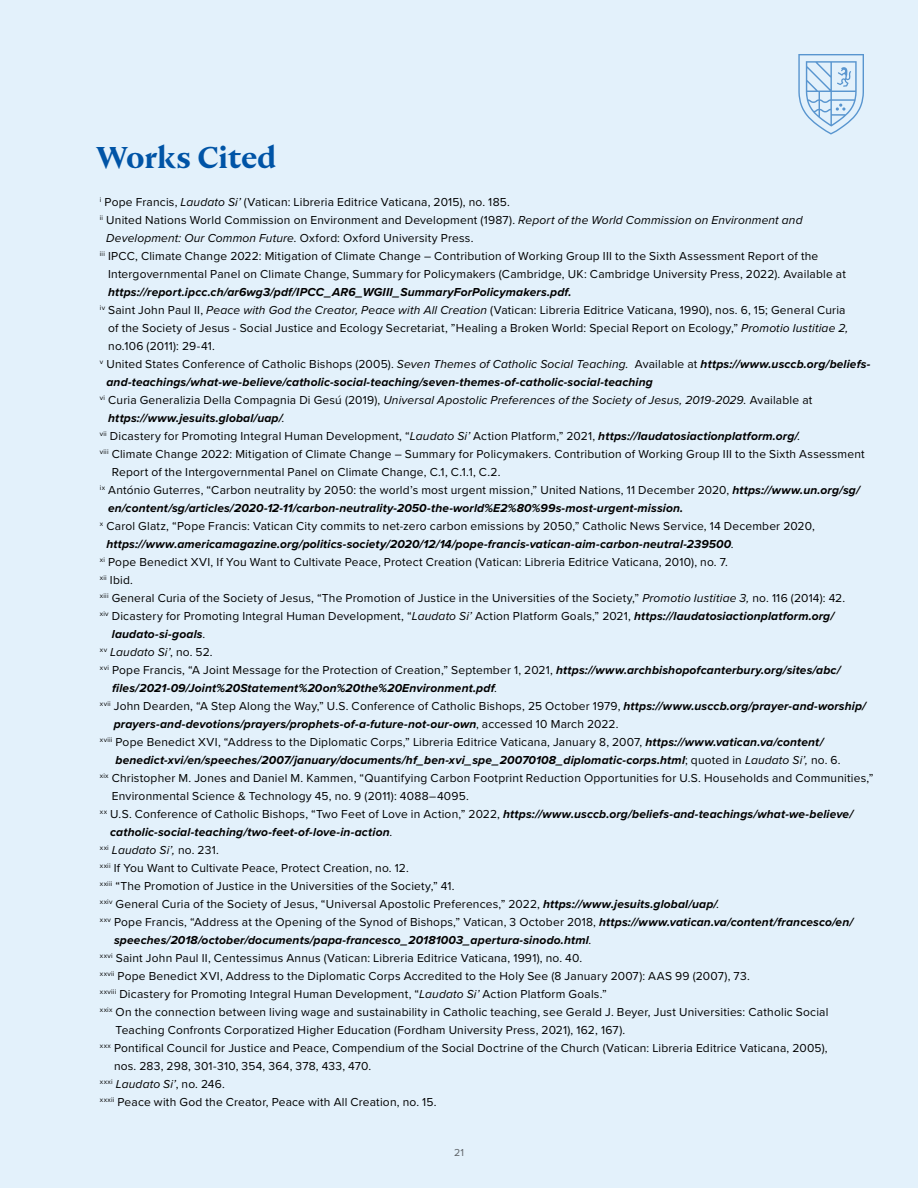
<style>
.page{position:relative;width:918px;height:1188px;background:#fff}
.page>*{position:absolute;margin:0;border:0;box-sizing:border-box;transform-origin:0 0}
.t1{font:600 30px "Nocturne Serif";letter-spacing:-.01em;color:#0054a6}
.t2{font:12px "Proxima Nova";letter-spacing:.015em;color:#000}
.t3{font:italic 700 12px "Proxima Nova";letter-spacing:.015em;color:#000}
.t4{font:italic 12px "Proxima Nova";letter-spacing:.01em;color:#000}
.t5{font:10.5px "Proxima Nova";color:#5e6367}
.s1{font-style:italic}
.s2{font-weight:700;font-style:italic}
.s3{font-style:normal}
.s4{font-weight:400;font-style:normal}
.s5{font-weight:400}
</style>
<div class="page">
<div style="left:1px;top:0;width:917px;height:1188px;background:#e3f1fb"></div>
<svg style="left:798px;top:54px;width:66px;height:81px"></svg>
<h1 class="t1" style="left:96px;top:138px;width:182px">Works Cited</h1>
<p class="t2" style="left:100px;top:195px;width:411px"><sup>i</sup> Pope Francis, <span class="s1">Laudato Si’</span> (Vatican: Libreria Editrice Vaticana, 2015), no. 185.</p>
<p class="t2" style="left:100px;top:213px;width:704px"><sup>ii</sup> United Nations World Commission on Environment and Development (1987). <span class="s1">Report of the World Commission on Environment and</span></p>
<p class="t2" style="left:106px;top:231px;width:369px"><span class="s1">Development: Our Common Future.</span> Oxford: Oxford University Press.</p>
<p class="t2" style="left:100px;top:249px;width:720px"><sup>iii</sup> IPCC, Climate Change 2022: Mitigation of Climate Change – Contribution of Working Group III to the Sixth Assessment Report of the</p>
<p class="t2" style="left:108px;top:267px;width:739px">Intergovernmental Panel on Climate Change, Summary for Policymakers (Cambridge, UK: Cambridge University Press, 2022). Available at</p>
<p class="t3" style="left:108px;top:285px;width:465px">https://report.ipcc.ch/ar6wg3/pdf/IPCC_AR6_WGIII_SummaryForPolicymakers.pdf.</p>
<p class="t2" style="left:100px;top:303px;width:747px"><sup>iv</sup> Saint John Paul II, <span class="s1">Peace with God the Creator, Peace with All Creation</span> (Vatican: Libreria Editrice Vaticana, 1990), nos. 6, 15; General Curia</p>
<p class="t2" style="left:108px;top:321px;width:742px">of the Society of Jesus - Social Justice and Ecology Secretariat, ”Healing a Broken World: Special Report on Ecology,” <span class="s1">Promotio Iustitiae 2,</span></p>
<p class="t2" style="left:108px;top:339px;width:108px">no.106 (2011): 29-41.</p>
<p class="t2" style="left:100px;top:357px;width:772px"><sup>v</sup> United States Conference of Catholic Bishops (2005). <span class="s1">Seven Themes of Catholic Social Teaching.</span> Available at <span class="s2">https://www.usccb.org/beliefs-</span></p>
<p class="t3" style="left:106px;top:375px;width:548px">and-teachings/what-we-believe/catholic-social-teaching/seven-themes-of-catholic-social-teaching</p>
<p class="t4" style="left:100px;top:393px;width:714px"><sup>vi</sup> <span class="s3">Curia Generalizia Della Compagnia Di Gesú (2019),</span> Universal Apostolic Preferences of the Society of Jesus, 2019-2029. <span class="s3">Available at</span></p>
<p class="t3" style="left:108px;top:411px;width:177px">https://www.jesuits.global/uap/<span class="s4">.</span></p>
<p class="t2" style="left:100px;top:429px;width:702px"><sup>vii</sup> Dicastery for Promoting Integral Human Development, “<span class="s1">Laudato Si’</span> Action Platform,” 2021, <span class="s2">https://laudatosiactionplatform.org/</span>.</p>
<p class="t2" style="left:100px;top:447px;width:766px"><sup>viii</sup> Climate Change 2022: Mitigation of Climate Change – Summary for Policymakers. Contribution of Working Group III to the Sixth Assessment</p>
<p class="t2" style="left:112px;top:465px;width:390px">Report of the Intergovernmental Panel on Climate Change, C.1, C.1.1, C.2.</p>
<p class="t2" style="left:100px;top:483px;width:762px"><sup>ix</sup> António Guterres, “Carbon neutrality by 2050: the world’s most urgent mission,” United Nations, 11 December 2020, <span class="s2">https://www.un.org/sg/</span></p>
<p class="t3" style="left:108px;top:501px;width:577px">en/content/sg/articles/2020-12-11/carbon-neutrality-2050-the-world%E2%80%99s-most-urgent-mission.</p>
<p class="t2" style="left:100px;top:519px;width:716px"><sup>x</sup> Carol Glatz, “Pope Francis: Vatican City commits to net-zero carbon emissions by 2050,” Catholic News Service, 14 December 2020,</p>
<p class="t3" style="left:106px;top:537px;width:629px">https://www.americamagazine.org/politics-society/2020/12/14/pope-francis-vatican-aim-carbon-neutral-239500<span class="s4">.</span></p>
<p class="t2" style="left:100px;top:555px;width:630px"><sup>xi</sup> Pope Benedict XVI, If You Want to Cultivate Peace, Protect Creation (Vatican: Libreria Editrice Vaticana, 2010), no. 7.</p>
<p class="t2" style="left:100px;top:573px;width:35px"><sup>xii</sup> Ibid.</p>
<p class="t2" style="left:100px;top:591px;width:747px"><sup>xiii</sup> General Curia of the Society of Jesus, “The Promotion of Justice in the Universities of the Society,” <span class="s1">Promotio Iustitiae 3,</span> no. 116 (2014): 42.</p>
<p class="t2" style="left:100px;top:609px;width:736px"><sup>xiv</sup> Dicastery for Promoting Integral Human Development, “<span class="s1">Laudato Si’</span> Action Platform Goals,” 2021, <span class="s2">https://laudatosiactionplatform.org/</span></p>
<p class="t3" style="left:112px;top:627px;width:95px">laudato-si-goals<span class="s4">.</span></p>
<p class="t4" style="left:100px;top:645px;width:114px"><sup>xv</sup> Laudato Si’<span class="s3">, no. 52.</span></p>
<p class="t2" style="left:100px;top:663px;width:743px"><sup>xvi</sup> Pope Francis, “A Joint Message for the Protection of Creation,” September 1, 2021, <span class="s2">https://www.archbishopofcanterbury.org/sites/abc/</span></p>
<p class="t3" style="left:112px;top:681px;width:386px">files/2021-09/Joint%20Statement%20on%20the%20Environment.pdf<span class="s4">.</span></p>
<p class="t2" style="left:100px;top:699px;width:768px"><sup>xvii</sup> John Dearden, “A Step Along the Way,” U.S. Conference of Catholic Bishops, 25 October 1979, <span class="s2">https://www.usccb.org/prayer-and-worship/</span></p>
<p class="t3" style="left:114px;top:717px;width:506px">prayers-and-devotions/prayers/prophets-of-a-future-not-our-own<span class="s4">, accessed 10 March 2022.</span></p>
<p class="t2" style="left:100px;top:735px;width:725px"><sup>xviii</sup> Pope Benedict XVI, “Address to the Diplomatic Corps,” Libreria Editrice Vaticana, January 8, 2007, <span class="s2">https://www.vatican.va/content/</span></p>
<p class="t3" style="left:116px;top:753px;width:727px">benedict-xvi/en/speeches/2007/january/documents/hf_ben-xvi_spe_20070108_diplomatic-corps.html<span class="s4">; quoted in</span> <span class="s5">Laudato Si’,</span> <span class="s4">no. 6.</span></p>
<p class="t2" style="left:100px;top:771px;width:775px"><sup>xix</sup> Christopher M. Jones and Daniel M. Kammen, “Quantifying Carbon Footprint Reduction Opportunities for U.S. Households and Communities,”</p>
<p class="t2" style="left:112px;top:789px;width:359px">Environmental Science &amp; Technology 45, no. 9 (2011): 4088–4095.</p>
<p class="t2" style="left:100px;top:807px;width:755px"><sup>xx</sup> U.S. Conference of Catholic Bishops, “Two Feet of Love in Action,” 2022, <span class="s2">https://www.usccb.org/beliefs-and-teachings/what-we-believe/</span></p>
<p class="t3" style="left:110px;top:825px;width:284px">catholic-social-teaching/two-feet-of-love-in-action<span class="s4">.</span></p>
<p class="t4" style="left:100px;top:843px;width:121px"><sup>xxi</sup> Laudato Si’, <span class="s3">no. 231.</span></p>
<p class="t2" style="left:100px;top:861px;width:311px"><sup>xxii</sup> If You Want to Cultivate Peace, Protect Creation, no. 12.</p>
<p class="t2" style="left:100px;top:879px;width:356px"><sup>xxiii</sup> “The Promotion of Justice in the Universities of the Society,” 41.</p>
<p class="t2" style="left:100px;top:897px;width:621px"><sup>xxiv</sup> General Curia of the Society of Jesus, “Universal Apostolic Preferences,” 2022, <span class="s2">https://www.jesuits.global/uap/</span>.</p>
<p class="t2" style="left:100px;top:915px;width:755px"><sup>xxv</sup> Pope Francis, “Address at the Opening of the Synod of Bishops,” Vatican, 3 October 2018, <span class="s2">https://www.vatican.va/content/francesco/en/</span></p>
<p class="t3" style="left:114px;top:933px;width:479px">speeches/2018/october/documents/papa-francesco_20181003_apertura-sinodo.html<span class="s4">.</span></p>
<p class="t2" style="left:100px;top:951px;width:484px"><sup>xxvi</sup> Saint John Paul II, Centessimus Annus (Vatican: Libreria Editrice Vaticana, 1991), no. 40.</p>
<p class="t2" style="left:100px;top:969px;width:651px"><sup>xxvii</sup> Pope Benedict XVI, Address to the Diplomatic Corps Accredited to the Holy See (8 January 2007): AAS 99 (2007), 73.</p>
<p class="t2" style="left:100px;top:987px;width:508px"><sup>xxviii</sup> Dicastery for Promoting Integral Human Development, “<span class="s1">Laudato Si’</span> Action Platform Goals.”</p>
<p class="t2" style="left:100px;top:1005px;width:730px"><sup>xxix</sup> On the connection between living wage and sustainability in Catholic teaching, see Gerald J. Beyer, Just Universities: Catholic Social</p>
<p class="t2" style="left:116px;top:1023px;width:511px">Teaching Confronts Corporatized Higher Education (Fordham University Press, 2021), 162, 167).</p>
<p class="t2" style="left:100px;top:1041px;width:729px"><sup>xxx</sup> Pontifical Council for Justice and Peace, Compendium of the Social Doctrine of the Church (Vatican: Libreria Editrice Vaticana, 2005),</p>
<p class="t2" style="left:114px;top:1059px;width:259px">nos. 283, 298, 301-310, 354, 364, 378, 433, 470.</p>
<p class="t4" style="left:100px;top:1077px;width:127px"><sup>xxxi</sup> Laudato Si’<span class="s3">, no. 246.</span></p>
<p class="t2" style="left:100px;top:1095px;width:338px"><sup>xxxii</sup> Peace with God the Creator, Peace with All Creation, no. 15.</p>
<p class="t5" style="left:454px;top:1147px;width:11px">21</p>
</div>
